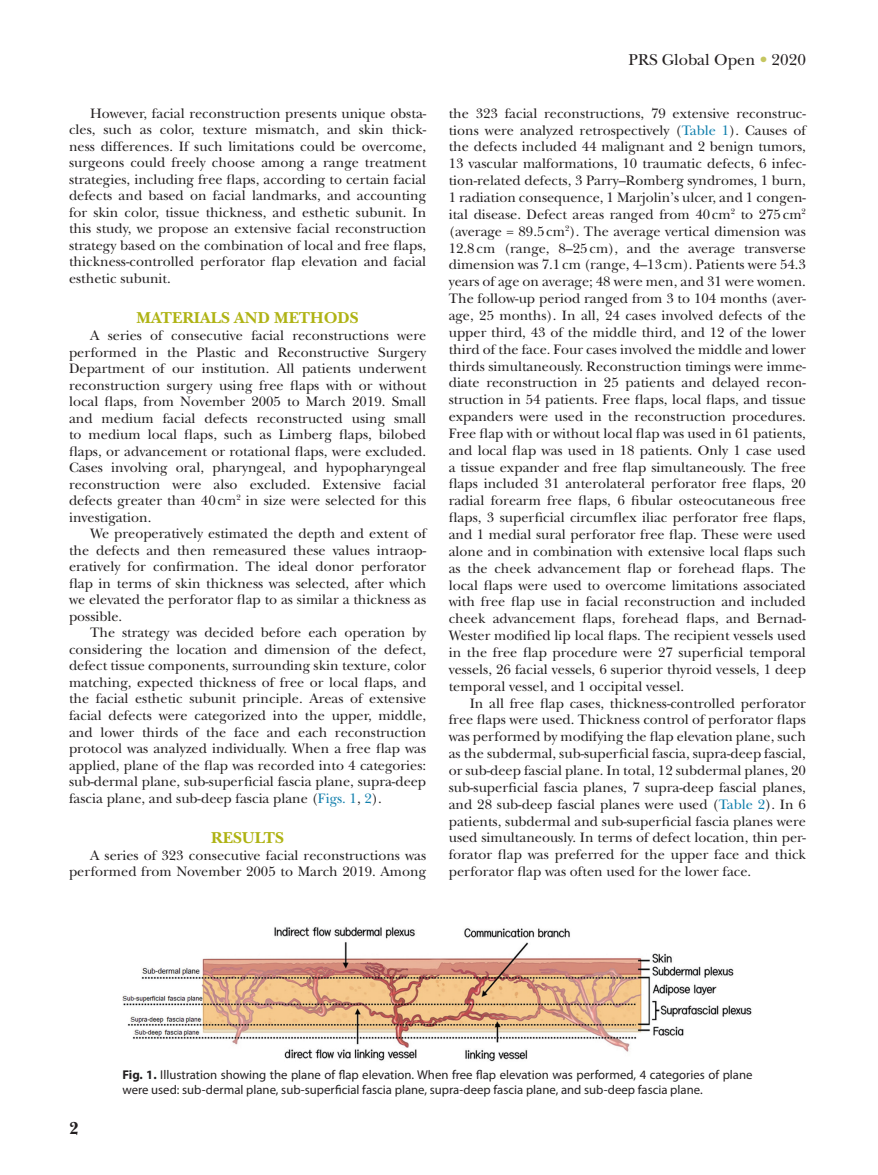
<style>
.page{position:relative;width:878px;height:1175px;background:#fff}
.page>*{position:absolute;margin:0;border:0;box-sizing:border-box;transform-origin:0 0}
.t1{font:700 18px "New Baskerville Std";color:#231f20}
.t2{font:700 16.5px "New Baskerville Std";color:#afb314}
.t3{font:16.5px "New Baskerville Std";color:#231f20}
.t4{font:14.25px/16.8px "New Baskerville Std";color:#231f20;text-align:justify}
.t5{font:12.75px/15px "Myriad Pro";color:#231f20}
.s1{color:#0f7eac}
.s2{color:#c5c660}
.s3{font-weight:700}
</style>
<div class="page">
<img style="left:122px;top:927px;width:630px;height:134px">
<p class="t4" style="left:69px;top:105px;width:359px;text-indent:21px">However, facial reconstruction presents unique obsta&shy;cles, such as color, texture mismatch, and skin thick&shy;ness differences. If such limitations could be overcome, surgeons could freely choose among a range treatment strategies, including free flaps, according to certain facial defects and based on facial landmarks, and accounting for skin color, tissue thickness, and esthetic subunit. In this study, we propose an extensive facial reconstruction strategy based on the combination of local and free flaps, thickness-controlled perforator flap elevation and facial esthetic subunit.</p>
<p class="t2" style="left:136px;top:308px;width:224px">MATERIALS AND METHODS</p>
<p class="t4" style="left:69px;top:327px;width:359px;text-indent:21px">A series of consecutive facial reconstructions were performed in the Plastic and Reconstructive Surgery Department of our institution. All patients underwent reconstruction surgery using free flaps with or without local flaps, from November 2005 to March 2019. Small and medium facial defects reconstructed using small to medium local flaps, such as Limberg flaps, bilobed flaps, or advancement or rotational flaps, were excluded.<br>Cases involving oral, pharyngeal, and hypopharyngeal reconstruction were also excluded. Extensive facial defects greater than 40cm<sup>2</sup> in size were selected for this investigation.</p>
<p class="t4" style="left:69px;top:525px;width:359px;text-indent:21px">We preoperatively estimated the depth and extent of the defects and then remeasured these values intraop&shy;eratively for confirmation. The ideal donor perforator flap in terms of skin thickness was selected, after which we elevated the perforator flap to as similar a thickness as possible.</p>
<p class="t4" style="left:69px;top:624px;width:359px;text-indent:21px">The strategy was decided before each operation by considering the location and dimension of the defect, defect tissue components, surrounding skin texture, color matching, expected thickness of free or local flaps, and the facial esthetic subunit principle. Areas of extensive facial defects were categorized into the upper, middle, and lower thirds of the face and each reconstruction protocol was analyzed individually. When a free flap was applied, plane of the flap was recorded into 4 categories: sub-dermal plane, sub-superficial fascia plane, supra-deep fascia plane, and sub-deep fascia plane (<span class="s1">Figs. 1</span>, <span class="s1">2</span>).</p>
<p class="t2" style="left:211px;top:828px;width:74px">RESULTS</p>
<p class="t4" style="left:69px;top:846px;width:359px;text-align:right">A series of 323 consecutive facial reconstructions was performed from November 2005 to March 2019. Among</p>
<p class="t3" style="left:628px;top:50px;width:179px">PRS Global Open <span class="s2">•</span> 2020</p>
<p class="t4" style="left:448px;top:105px;width:359px">the 323 facial reconstructions, 79 extensive reconstruc&shy;tions were analyzed retrospectively (<span class="s1">Table 1</span>). Causes of the defects included 44 malignant and 2 benign tumors, 13 vascular malformations, 10 traumatic defects, 6 infec&shy;tion-related defects, 3 Parry–Romberg syndromes, 1 burn, 1 radiation consequence, 1 Marjolin’s ulcer, and 1 congen&shy;ital disease. Defect areas ranged from 40cm<sup>2</sup> to 275cm<sup>2 </sup>(average = 89.5cm<sup>2</sup>). The average vertical dimension was 12.8cm (range, 8–25cm), and the average transverse dimension was 7.1cm (range, 4–13cm). Patients were 54.3 years of age on average; 48 were men, and 31 were women.<br>The follow-up period ranged from 3 to 104 months (aver&shy;age, 25 months). In all, 24 cases involved defects of the upper third, 43 of the middle third, and 12 of the lower third of the face. Four cases involved the middle and lower thirds simultaneously. Reconstruction timings were imme&shy;diate reconstruction in 25 patients and delayed recon&shy;struction in 54 patients. Free flaps, local flaps, and tissue expanders were used in the reconstruction procedures.<br>Free flap with or without local flap was used in 61 patients, and local flap was used in 18 patients. Only 1 case used a tissue expander and free flap simultaneously. The free flaps included 31 anterolateral perforator free flaps, 20 radial forearm free flaps, 6 fibular osteocutaneous free flaps, 3 superficial circumflex iliac perforator free flaps, and 1 medial sural perforator free flap. These were used alone and in combination with extensive local flaps such as the cheek advancement flap or forehead flaps. The local flaps were used to overcome limitations associated with free flap use in facial reconstruction and included cheek advancement flaps, forehead flaps, and Bernad-Wester modified lip local flaps. The recipient vessels used in the free flap procedure were 27 superficial temporal vessels, 26 facial vessels, 6 superior thyroid vessels, 1 deep temporal vessel, and 1 occipital vessel.</p>
<p class="t4" style="left:448px;top:694px;width:359px;text-indent:21px">In all free flap cases, thickness-controlled perforator free flaps were used. Thickness control of perforator flaps was performed by modifying the flap elevation plane, such as the subdermal, sub-superficial fascia, supra-deep fascial, or sub-deep fascial plane. In total, 12 subdermal planes, 20 sub-superficial fascia planes, 7 supra-deep fascial planes, and 28 sub-deep fascial planes were used (<span class="s1">Table 2</span>). In 6 patients, subdermal and sub-superficial fascia planes were used simultaneously. In terms of defect location, thin per&shy;forator flap was preferred for the upper face and thick perforator flap was often used for the lower face.</p>
<p class="t1" style="left:69px;top:1118px;width:11px">2</p>
<p class="t5" style="left:122px;top:1067px;width:631px"><span class="s3">Fig. 1.</span> I llustration showing the plane of flap elevation. When free flap elevation was performed, 4 categories of plane were used: sub-dermal plane, sub-superficial fascia plane, supra-deep fascia plane, and sub-deep fascia plane.</p>
</div>
